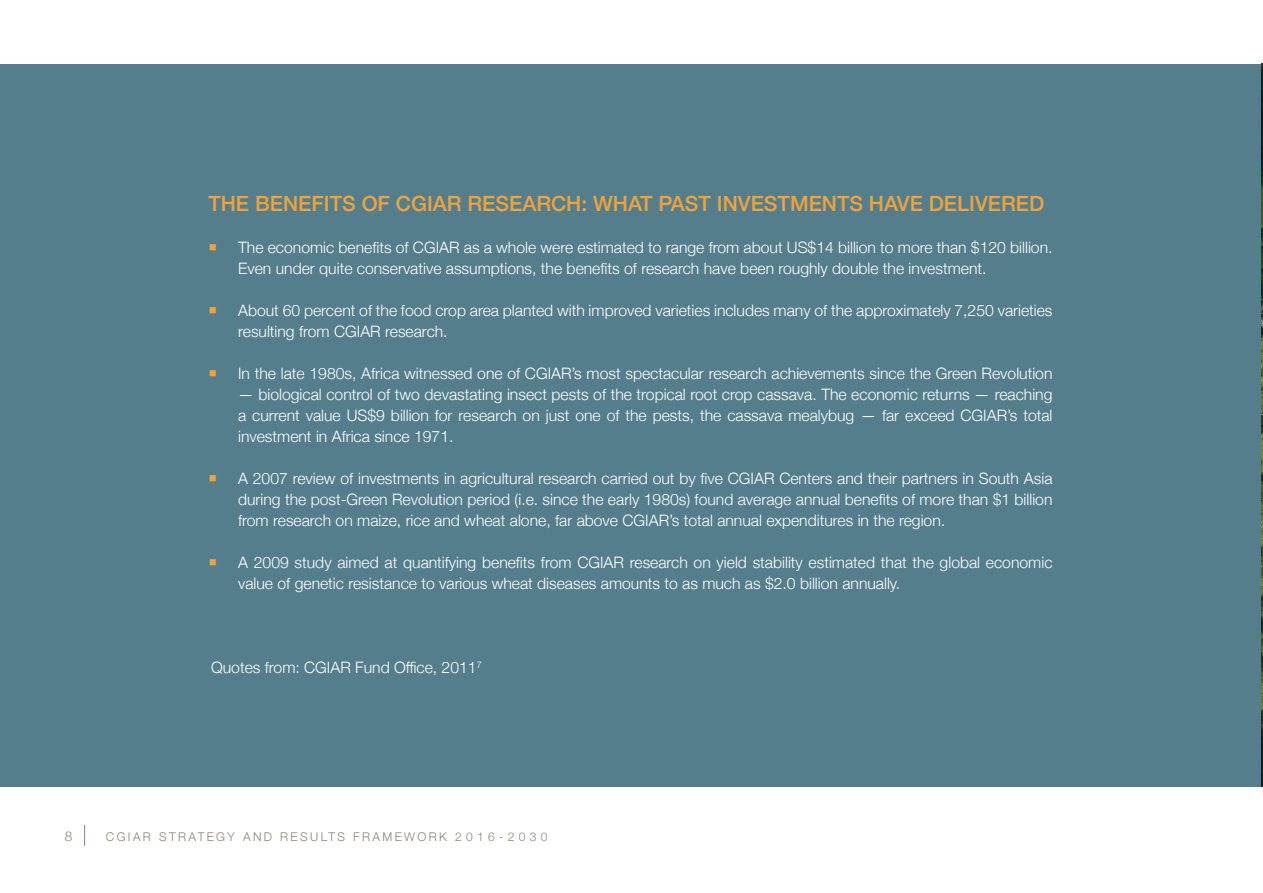
<style>
.page{position:relative;width:1263px;height:893px;background:#fff}
.page>*{position:absolute;margin:0;border:0;box-sizing:border-box;transform-origin:0 0}
.t1{font:500 21px "Helvetica Neue";color:#eea33b}
.t2{font:300 15.75px/21px "Helvetica Neue";color:#fff}
.t3{font:300 13.5px "Helvetica Neue";color:#8b8372}
.t4{font:300 12px "Helvetica Neue";letter-spacing:.2em;color:#8b8372}
.s1{color:#eea33b}
</style>
<div class="page">
<svg style="left:84px;top:825px;width:1px;height:21px"></svg>
<div style="left:0;top:64px;width:1261px;height:723px;background:#557e8d"></div>
<img style="left:1261px;top:64px;width:2px;height:723px">
<h1 class="t1" style="left:208px;top:187px;width:837px">THE BENEFITS OF CGIAR RESEARCH: WHAT PAST INVESTMENTS HAVE DELIVERED</h1>
<p class="t2" style="left:238px;top:236px;width:816px;text-indent:-30px"><span class="s1">○</span> The economic benefits of CGIAR as a whole were estimated to range from about US$14 billion to more than $120 billion.<br>Even under quite conservative assumptions, the benefits of research have been roughly double the investment.</p>
<p class="t2" style="left:238px;top:299px;width:816px;text-indent:-30px"><span class="s1">○</span> About 60 percent of the food crop area planted with improved varieties includes many of the approximately 7,250 varieties resulting from CGIAR research.</p>
<p class="t2" style="left:208px;top:362px;width:846px"><span class="s1">○</span> In the late 1980s, Africa witnessed one of CGIAR’s most spectacular research achievements since the Green Revolution</p>
<p class="t2" style="left:238px;top:383px;width:816px;text-align:justify">— biological control of two devastating insect pests of the tropical root crop cassava. The economic returns — reaching a current value US$9 billion for research on just one of the pests, the cassava mealybug — far exceed CGIAR’s total investment in Africa since 1971.</p>
<p class="t2" style="left:238px;top:467px;width:816px;text-align:justify;text-indent:-30px"><span class="s1">○</span> A 2007 review of investments in agricultural research carried out by five CGIAR Centers and their partners in South Asia during the post-Green Revolution period (i.e. since the early 1980s) found average annual benefits of more than $1 billion from research on maize, rice and wheat alone, far above CGIAR’s total annual expenditures in the region.</p>
<p class="t2" style="left:238px;top:551px;width:816px;text-indent:-30px"><span class="s1">○</span> A 2009 study aimed at quantifying benefits from CGIAR research on yield stability estimated that the global economic value of genetic resistance to various wheat diseases amounts to as much as $2.0 billion annually.</p>
<p class="t2" style="left:211px;top:656px;width:272px">Quotes from: CGIAR Fund Office, 2011<sup>7</sup></p>
<p class="t3" style="left:65px;top:825px;width:9px">8</p>
<p class="t4" style="left:106px;top:827px;width:443px">CGIAR STRATEGY AND RESULTS FRAMEWORK 2 0 1 6 - 2 0 3 0</p>
</div>
